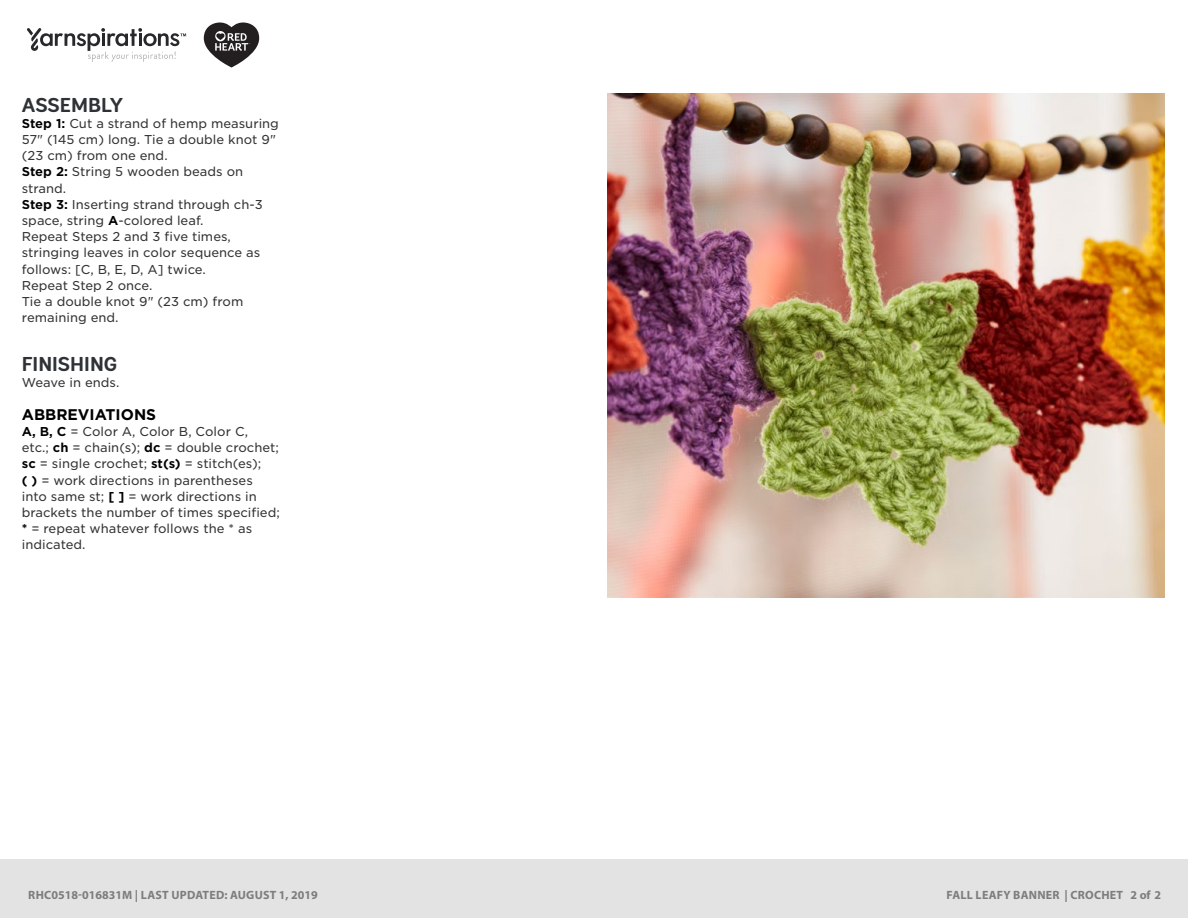
<style>
.page{position:relative;width:1188px;height:918px;background:#fff}
.page>*{position:absolute;margin:0;border:0;box-sizing:border-box;transform-origin:0 0}
.t1{font:700 20.1px "Andes Rounded";color:#2e3236}
.t2{font:700 15.45px "Gotham";color:#000}
.t3{font:12.3px/16.2px "Gotham S Sm";color:#333334}
.t4{font:700 12px "Myriad Pro";letter-spacing:.02em;color:#7d7d7d}
.s1{font-weight:700;color:#000}
</style>
<div class="page">
<img style="left:607px;top:93px;width:558px;height:505px">
<div style="left:0;top:860px;width:1188px;height:58px;background:#e4e3e3"></div>
<svg style="left:27px;top:28px;width:159px;height:34px"></svg>
<svg style="left:204px;top:22px;width:55px;height:46px"></svg>
<p class="t1" style="left:22px;top:92px;width:103px">ASSEMBLY</p>
<p class="t3" style="left:22px;top:115px;width:259px"><span class="s1">Step 1:</span> Cut a strand of hemp measuring<br>57" (145 cm) long. Tie a double knot 9" (23 cm) from one end.<br><span class="s1">Step 2:</span> String 5 wooden beads on strand.<br><span class="s1">Step 3:</span> Inserting strand through ch-3 space, string <span class="s1">A</span>-colored leaf.<br>Repeat Steps 2 and 3 five times, stringing leaves in color sequence as follows: [C, B, E, D, A] twice.<br>Repeat Step 2 once.<br>Tie a double knot 9" (23 cm) from remaining end.</p>
<p class="t1" style="left:22px;top:351px;width:97px">FINISHING</p>
<p class="t3" style="left:22px;top:374px;width:99px">Weave in ends.</p>
<p class="t2" style="left:22px;top:404px;width:136px">ABBREVIATIONS</p>
<p class="t3" style="left:22px;top:423px;width:260px"><span class="s1">A, B, C</span> = Color A, Color B, Color C,<br>etc.; <span class="s1">ch</span> = chain(s); <span class="s1">dc</span> = double crochet; <span class="s1">sc</span> = single crochet; <span class="s1">st(s)</span> = stitch(es);<br><span class="s1">( )</span> = work directions in parentheses into same st; <span class="s1">[ ]</span> = work directions in brackets the number of times specified; <span class="s1">*</span> = repeat whatever follows the * as indicated.</p>
<p class="t4" style="left:28px;top:887px;width:291px">RHC0518-016831M | LAST UPDATED: AUGUST 1, 2019</p>
<p class="t4" style="left:947px;top:887px;width:216px">FALL LEAFY BANNER | CROCHET 2 of 2</p>
</div>
